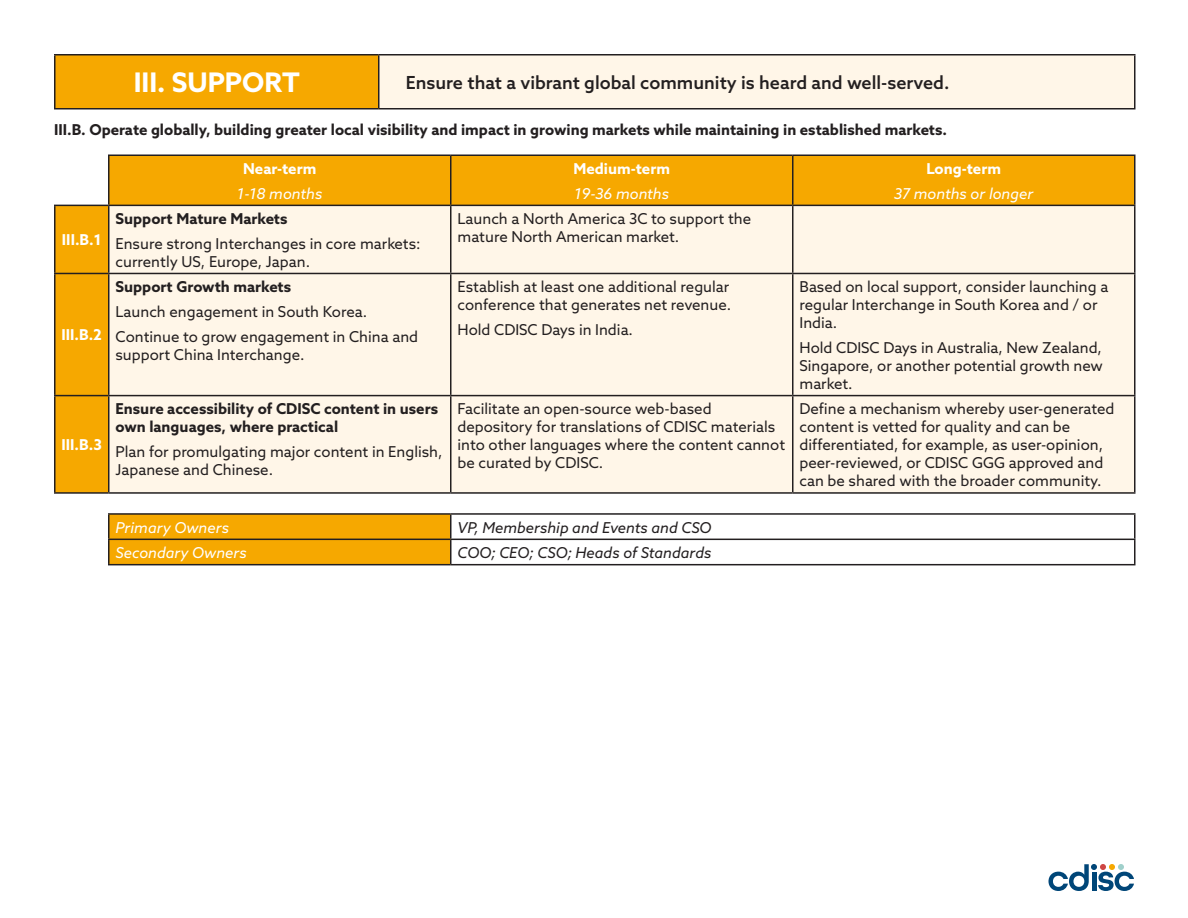
<style>
.page{position:relative;width:1188px;height:918px;background:#fff}
.page>*{position:absolute;margin:0;border:0;box-sizing:border-box;transform-origin:0 0}
.t1{font:700 27px "Azo Sans";color:#fff}
.t2{font:500 18px "Azo Sans";color:#231f20}
.t3{font:15px/18px "Azo Sans";color:#231f20}
.t4{font:700 15px/18px "Azo Sans";color:#231f20}
.t5{font:italic 15px "Azo Sans";color:#fff}
.t6{font:italic 15px "Azo Sans";color:#231f20}
.t7{font:700 15px "Azo Sans";color:#fff}
</style>
<div class="page">
<svg style="left:1048px;top:864px;width:86px;height:27px"></svg>
<div style="left:55px;top:55px;width:324px;height:54px;background:#f6a800"></div>
<div style="left:379px;top:55px;width:756px;height:54px;background:#fff6e8"></div>
<hr style="left:54px;top:54px;width:325px;height:2px;background:#231f20">
<hr style="left:54px;top:56px;width:2px;height:52px;background:#231f20">
<hr style="left:379px;top:54px;width:757px;height:2px;background:#231f20">
<hr style="left:378px;top:56px;width:2px;height:52px;background:#231f20">
<hr style="left:1134px;top:56px;width:2px;height:52px;background:#231f20">
<hr style="left:54px;top:108px;width:325px;height:2px;background:#231f20">
<hr style="left:379px;top:108px;width:757px;height:2px;background:#231f20">
<div style="left:55px;top:156px;width:1079px;height:336px;background:#f6a800"></div>
<div style="left:110px;top:206px;width:1024px;height:286px;background:#fff6e8"></div>
<hr style="left:108px;top:154px;width:343px;height:2px;background:#231f20">
<hr style="left:108px;top:156px;width:2px;height:49px;background:#231f20">
<hr style="left:451px;top:154px;width:342px;height:2px;background:#231f20">
<hr style="left:450px;top:156px;width:2px;height:49px;background:#231f20">
<hr style="left:793px;top:154px;width:343px;height:2px;background:#231f20">
<hr style="left:792px;top:156px;width:2px;height:49px;background:#231f20">
<hr style="left:1134px;top:156px;width:2px;height:49px;background:#231f20">
<hr style="left:54px;top:205px;width:55px;height:1px;background:#231f20">
<hr style="left:54px;top:206px;width:2px;height:67px;background:#231f20">
<hr style="left:109px;top:205px;width:342px;height:1px;background:#231f20">
<hr style="left:108px;top:206px;width:2px;height:67px;background:#231f20">
<hr style="left:451px;top:205px;width:342px;height:1px;background:#231f20">
<hr style="left:450px;top:206px;width:2px;height:67px;background:#231f20">
<hr style="left:793px;top:205px;width:343px;height:1px;background:#231f20">
<hr style="left:792px;top:206px;width:2px;height:67px;background:#231f20">
<hr style="left:1134px;top:206px;width:2px;height:67px;background:#231f20">
<hr style="left:54px;top:273px;width:55px;height:1px;background:#231f20">
<hr style="left:54px;top:274px;width:2px;height:121px;background:#231f20">
<hr style="left:109px;top:273px;width:342px;height:1px;background:#231f20">
<hr style="left:108px;top:274px;width:2px;height:121px;background:#231f20">
<hr style="left:451px;top:273px;width:342px;height:1px;background:#231f20">
<hr style="left:450px;top:274px;width:2px;height:121px;background:#231f20">
<hr style="left:793px;top:273px;width:343px;height:1px;background:#231f20">
<hr style="left:792px;top:274px;width:2px;height:121px;background:#231f20">
<hr style="left:1134px;top:274px;width:2px;height:121px;background:#231f20">
<hr style="left:54px;top:395px;width:55px;height:1px;background:#231f20">
<hr style="left:54px;top:396px;width:2px;height:96px;background:#231f20">
<hr style="left:109px;top:395px;width:342px;height:1px;background:#231f20">
<hr style="left:108px;top:396px;width:2px;height:96px;background:#231f20">
<hr style="left:451px;top:395px;width:342px;height:1px;background:#231f20">
<hr style="left:450px;top:396px;width:2px;height:96px;background:#231f20">
<hr style="left:793px;top:395px;width:343px;height:1px;background:#231f20">
<hr style="left:792px;top:396px;width:2px;height:96px;background:#231f20">
<hr style="left:1134px;top:396px;width:2px;height:96px;background:#231f20">
<hr style="left:54px;top:492px;width:55px;height:2px;background:#231f20">
<hr style="left:109px;top:492px;width:342px;height:2px;background:#231f20">
<hr style="left:451px;top:492px;width:342px;height:2px;background:#231f20">
<hr style="left:793px;top:492px;width:343px;height:2px;background:#231f20">
<div style="left:110px;top:515px;width:340px;height:49px;background:#f6a800"></div>
<hr style="left:108px;top:513px;width:343px;height:2px;background:#231f20">
<hr style="left:108px;top:515px;width:2px;height:24px;background:#231f20">
<hr style="left:451px;top:513px;width:685px;height:2px;background:#231f20">
<hr style="left:450px;top:515px;width:2px;height:24px;background:#231f20">
<hr style="left:1134px;top:515px;width:2px;height:24px;background:#231f20">
<hr style="left:108px;top:539px;width:343px;height:1px;background:#231f20">
<hr style="left:108px;top:540px;width:2px;height:24px;background:#231f20">
<hr style="left:451px;top:539px;width:685px;height:1px;background:#231f20">
<hr style="left:450px;top:540px;width:2px;height:24px;background:#231f20">
<hr style="left:1134px;top:540px;width:2px;height:24px;background:#231f20">
<hr style="left:108px;top:564px;width:343px;height:1px;background:#231f20">
<hr style="left:451px;top:564px;width:685px;height:1px;background:#231f20">
<p class="t1" style="left:134px;top:65px;width:168px">III. SUPPORT</p>
<p class="t2" style="left:406px;top:71px;width:545px">Ensure that a vibrant global community is heard and well-served.</p>
<p class="t4" style="left:54px;top:120px;width:895px">III.B. Operate globally, building greater local visibility and impact in growing markets while maintaining in established markets.</p>
<p class="t7" style="left:243px;top:159px;width:75px">Near-term</p>
<p class="t5" style="left:237px;top:183px;width:87px">1-18 months</p>
<p class="t7" style="left:573px;top:159px;width:98px">Medium-term</p>
<p class="t5" style="left:574px;top:183px;width:97px">19-36 months</p>
<p class="t7" style="left:926px;top:159px;width:76px">Long-term</p>
<p class="t5" style="left:894px;top:183px;width:141px">37 months or longer</p>
<p class="t7" style="left:62px;top:230px;width:41px">III.B.1</p>
<p class="t7" style="left:61px;top:325px;width:42px">III.B.2</p>
<p class="t7" style="left:62px;top:435px;width:42px">III.B.3</p>
<p class="t4" style="left:116px;top:209px;width:174px">Support Mature Markets</p>
<p class="t3" style="left:116px;top:234px;width:307px">Ensure strong Interchanges in core markets: currently US, Europe, Japan.</p>
<p class="t4" style="left:116px;top:277px;width:177px">Support Growth markets</p>
<p class="t3" style="left:116px;top:302px;width:253px">Launch engagement in South Korea.</p>
<p class="t3" style="left:116px;top:327px;width:304px">Continue to grow engagement in China and support China Interchange.</p>
<p class="t4" style="left:116px;top:400px;width:324px">Ensure accessibility of CDISC content in users own languages, where practical</p>
<p class="t3" style="left:116px;top:442px;width:329px">Plan for promulgating major content in English,<br>Japanese and Chinese.</p>
<p class="t3" style="left:458px;top:209px;width:295px">Launch a North America 3C to support the mature North American market.</p>
<p class="t3" style="left:458px;top:278px;width:275px">Establish at least one additional regular conference that generates net revenue.</p>
<p class="t3" style="left:458px;top:320px;width:177px">Hold CDISC Days in India.</p>
<p class="t3" style="left:800px;top:278px;width:310px">Based on local support, consider launching a regular Interchange in South Korea and / or<br>India.</p>
<p class="t3" style="left:800px;top:338px;width:305px;text-align:justify">Hold CDISC Days in Australia, New Zealand, Singapore, or another potential growth new market.</p>
<p class="t3" style="left:458px;top:400px;width:329px">Facilitate an open-source web-based depository for translations of CDISC materials into other languages where the content cannot be curated by CDISC.</p>
<p class="t3" style="left:800px;top:400px;width:317px">Define a mechanism whereby user-generated content is vetted for quality and can be differentiated, for example, as user-opinion, peer-reviewed, or CDISC GGG approved and can be shared with the broader community.</p>
<p class="t5" style="left:116px;top:517px;width:115px">Primary Owners</p>
<p class="t6" style="left:458px;top:517px;width:256px">VP, Membership and Events and CSO</p>
<p class="t5" style="left:116px;top:543px;width:133px">Secondary Owners</p>
<p class="t6" style="left:458px;top:543px;width:256px">COO; CEO; CSO; Heads of Standards</p>
</div>
